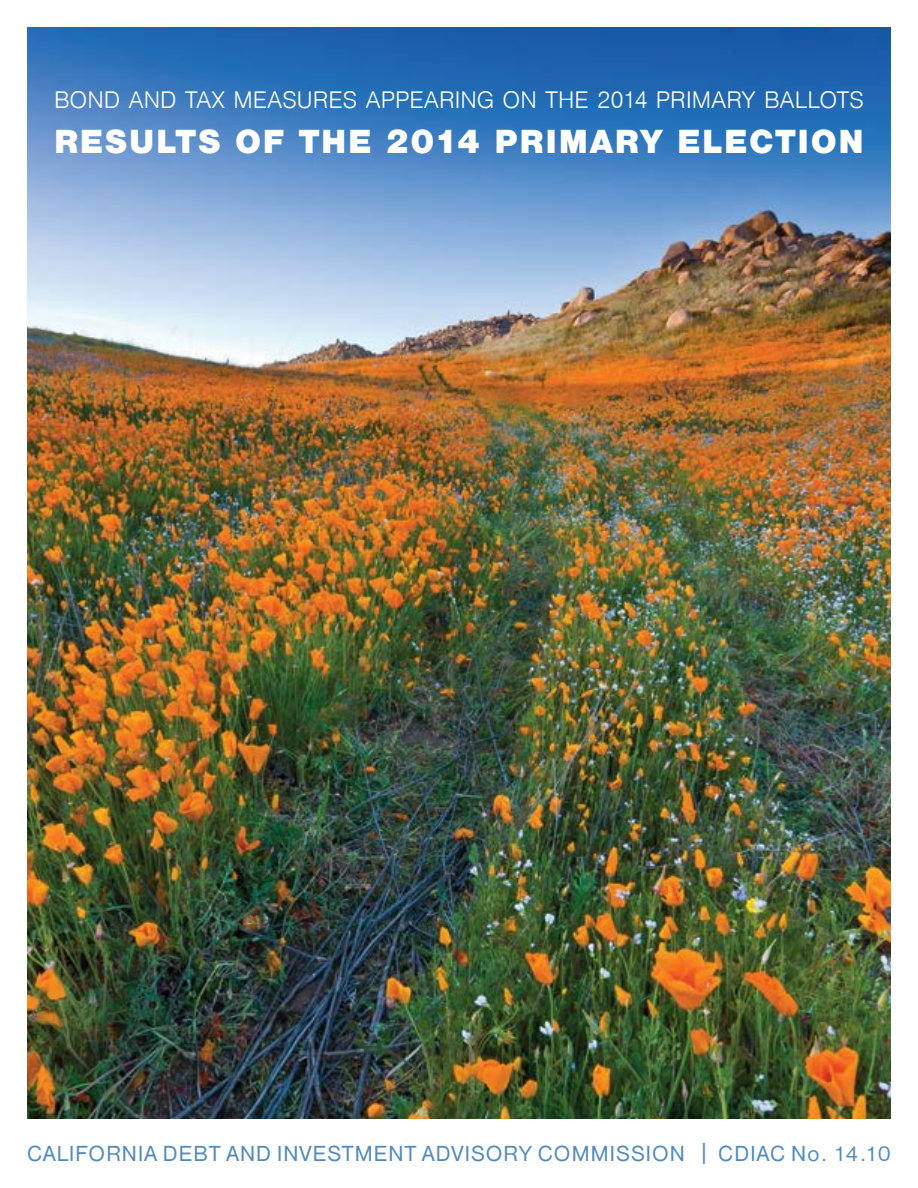
<style>
.page{position:relative;width:918px;height:1188px;background:#fff}
.page>*{position:absolute;margin:0;border:0;box-sizing:border-box;transform-origin:0 0}
.t1{font:34.5px "Nimbus San D Blac";letter-spacing:.05em;color:#fff}
.t2{font:24.75px "Nimbus San D Ligh";color:#fff}
.t3{font:22.5px "Nimbus San D";letter-spacing:.05em;color:#4f8abe}
.s1{font-family:"Arial"}
</style>
<div class="page">
<img style="left:27px;top:27px;width:864px;height:1092px">
<p class="t2" style="left:54px;top:86px;width:812px">BOND AND TAX MEASURES APPEARING ON THE 2014 PRIMARY BALLOTS</p>
<h1 class="t1" style="left:54px;top:121px;width:811px">RESULTS OF THE 2014 PRIMARY ELECTION</h1>
<p class="t3" style="left:27px;top:1141px;width:866px">CALIFORNIA DEBT AND INVESTMENT ADVISORY COMMISSION <span class="s1">|</span> CDIAC No. 14.10</p>
</div>
